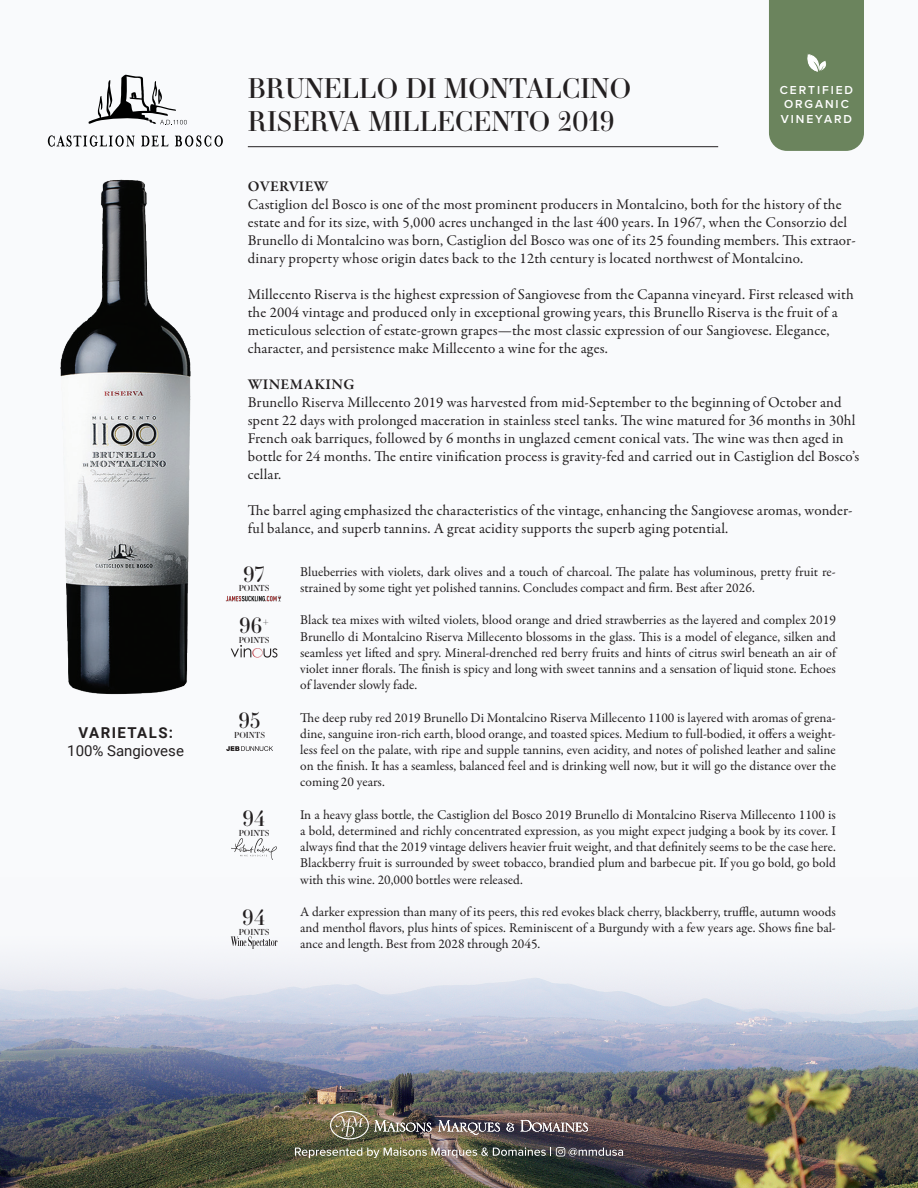
<style>
.page{position:relative;width:918px;height:1188px;background:#f9fafc}
.page>*{position:absolute;margin:0;border:0;box-sizing:border-box;transform-origin:0 0}
.t1{font:27px "Essonnes Display";color:#231f20}
.t2{font:21px "Essonnes Display";color:#231f20}
.t3{font:15px/18px "Garamond Premr Pro";letter-spacing:.01em;color:#231f20}
.t4{font:600 15px "Garamond Premr Pro";letter-spacing:.02em;color:#231f20}
.t5{font:15px "Roboto";color:#231f20}
.t6{font:700 15px "Roboto";letter-spacing:.095em;color:#231f20}
.t7{font:13.5px/16.2px "Garamond Premr Pro";color:#231f20;text-align:justify}
.t8{font:600 12px "Proxima Nova";letter-spacing:.16em;color:#fff}
.t9{font:8.25px "Essonnes Display";color:#231f20}
</style>
<div class="page">
<img style="left:0;top:936px;width:918px;height:252px">
<img style="left:225px;top:595px;width:57px;height:7px">
<svg style="left:231px;top:645px;width:46px;height:13px"></svg>
<svg style="left:231px;top:838px;width:46px;height:21px"></svg>
<svg style="left:231px;top:936px;width:46px;height:13px"></svg>
<svg style="left:226px;top:746px;width:47px;height:5px"></svg>
<img style="left:61px;top:179px;width:130px;height:516px">
<svg style="left:88px;top:75px;width:99px;height:50px"></svg>
<svg style="left:48px;top:135px;width:87px;height:12px"></svg>
<svg style="left:141px;top:136px;width:27px;height:10px"></svg>
<svg style="left:175px;top:135px;width:48px;height:12px"></svg>
<hr style="left:248px;top:146px;width:470px;height:1px;background:#231f20">
<div style="left:769px;top:0;width:95px;height:151px;background:#6b845d"></div>
<img style="left:330px;top:1111px;width:102px;height:28px">
<svg style="left:438px;top:1120px;width:62px;height:15px"></svg>
<svg style="left:507px;top:1123px;width:7px;height:9px"></svg>
<svg style="left:520px;top:1120px;width:68px;height:12px"></svg>
<img style="left:295px;top:1147px;width:328px;height:10px">
<p class="t1" style="left:248px;top:69px;width:385px">BRUNELLO DI MONTALCINO</p>
<p class="t1" style="left:248px;top:102px;width:368px">RISERVA MILLECENTO 2019</p>
<p class="t8" style="left:780px;top:81px;width:75px">CERTIFIED</p>
<p class="t8" style="left:784px;top:95px;width:66px">ORGANIC</p>
<p class="t8" style="left:781px;top:110px;width:73px">VINEYARD</p>
<p class="t4" style="left:248px;top:177px;width:82px">OVERVIEW</p>
<p class="t3" style="left:248px;top:195px;width:609px">Castiglion del Bosco is one of the most prominent producers in Montalcino, both for the history of the estate and for its size, with 5,000 acres unchanged in the last 400 years. In 1967, when the Consorzio del Brunello di Montalcino was born, Castiglion del Bosco was one of its 25 founding members. This extraor&shy;dinary property whose origin dates back to the 12th century is located northwest of Montalcino.</p>
<p class="t3" style="left:248px;top:285px;width:607px">Millecento Riserva is the highest expression of Sangiovese from the Capanna vineyard. First released with the 2004 vintage and produced only in exceptional growing years, this Brunello Riserva is the fruit of a meticulous selection of estate-grown grapes—the most classic expression of our Sangiovese. Elegance, character, and persistence make Millecento a wine for the ages.</p>
<p class="t4" style="left:248px;top:375px;width:108px">WINEMAKING</p>
<p class="t3" style="left:248px;top:393px;width:613px">Brunello Riserva Millecento 2019 was harvested from mid-September to the beginning of October and spent 22 days with prolonged maceration in stainless steel tanks. The wine matured for 36 months in 30hl French oak barriques, followed by 6 months in unglazed cement conical vats. The wine was then aged in bottle for 24 months. The entire vinification process is gravity-fed and carried out in Castiglion del Bosco’s cellar.</p>
<p class="t3" style="left:248px;top:501px;width:606px">The barrel aging emphasized the characteristics of the vintage, enhancing the Sangiovese aromas, wonder&shy;ful balance, and superb tannins. A great acidity supports the superb aging potential.</p>
<p class="t2" style="left:243px;top:559px;width:23px">97</p>
<p class="t9" style="left:239px;top:583px;width:32px">POINTS</p>
<p class="t2" style="left:239px;top:611px;width:31px">96<sup>+</sup></p>
<p class="t9" style="left:239px;top:635px;width:32px">POINTS</p>
<p class="t2" style="left:239px;top:706px;width:23px">95</p>
<p class="t6" style="left:78px;top:723px;width:96px">VARIETALS:</p>
<p class="t9" style="left:234px;top:729px;width:32px">POINTS</p>
<p class="t5" style="left:67px;top:741px;width:118px">100% Sangiovese</p>
<p class="t2" style="left:243px;top:804px;width:24px">94</p>
<p class="t9" style="left:239px;top:827px;width:32px">POINTS</p>
<p class="t2" style="left:242px;top:902px;width:25px">94</p>
<p class="t9" style="left:239px;top:926px;width:32px">POINTS</p>
<p class="t7" style="left:300px;top:564px;width:537px">Blueberries with violets, dark olives and a touch of charcoal. The palate has voluminous, pretty fruit re&shy;strained by some tight yet polished tannins. Concludes compact and firm. Best after 2026.</p>
<p class="t7" style="left:300px;top:612px;width:537px">Black tea mixes with wilted violets, blood orange and dried strawberries as the layered and complex 2019<br>Brunello di Montalcino Riserva Millecento blossoms in the glass. This is a model of elegance, silken and seamless yet lifted and spry. Mineral-drenched red berry fruits and hints of citrus swirl beneath an air of violet inner florals. The finish is spicy and long with sweet tannins and a sensation of liquid stone. Echoes of lavender slowly fade.</p>
<p class="t7" style="left:300px;top:709px;width:537px">The deep ruby red 2019 Brunello Di Montalcino Riserva Millecento 1100 is layered with aromas of grena&shy;dine, sanguine iron-rich earth, blood orange, and toasted spices. Medium to full-bodied, it offers a weight&shy;less feel on the palate, with ripe and supple tannins, even acidity, and notes of polished leather and saline on the finish. It has a seamless, balanced feel and is drinking well now, but it will go the distance over the coming 20 years.</p>
<p class="t7" style="left:300px;top:807px;width:537px">In a heavy glass bottle, the Castiglion del Bosco 2019 Brunello di Montalcino Riserva Millecento 1100 is a bold, determined and richly concentrated expression, as you might expect judging a book by its cover. I always find that the 2019 vintage delivers heavier fruit weight, and that definitely seems to be the case here.<br>Blackberry fruit is surrounded by sweet tobacco, brandied plum and barbecue pit. If you go bold, go bold with this wine. 20,000 bottles were released.</p>
<p class="t7" style="left:300px;top:904px;width:537px">A darker expression than many of its peers, this red evokes black cherry, blackberry, truffle, autumn woods and menthol flavors, plus hints of spices. Reminiscent of a Burgundy with a few years age. Shows fine bal&shy;ance and length. Best from 2028 through 2045.</p>
</div>
